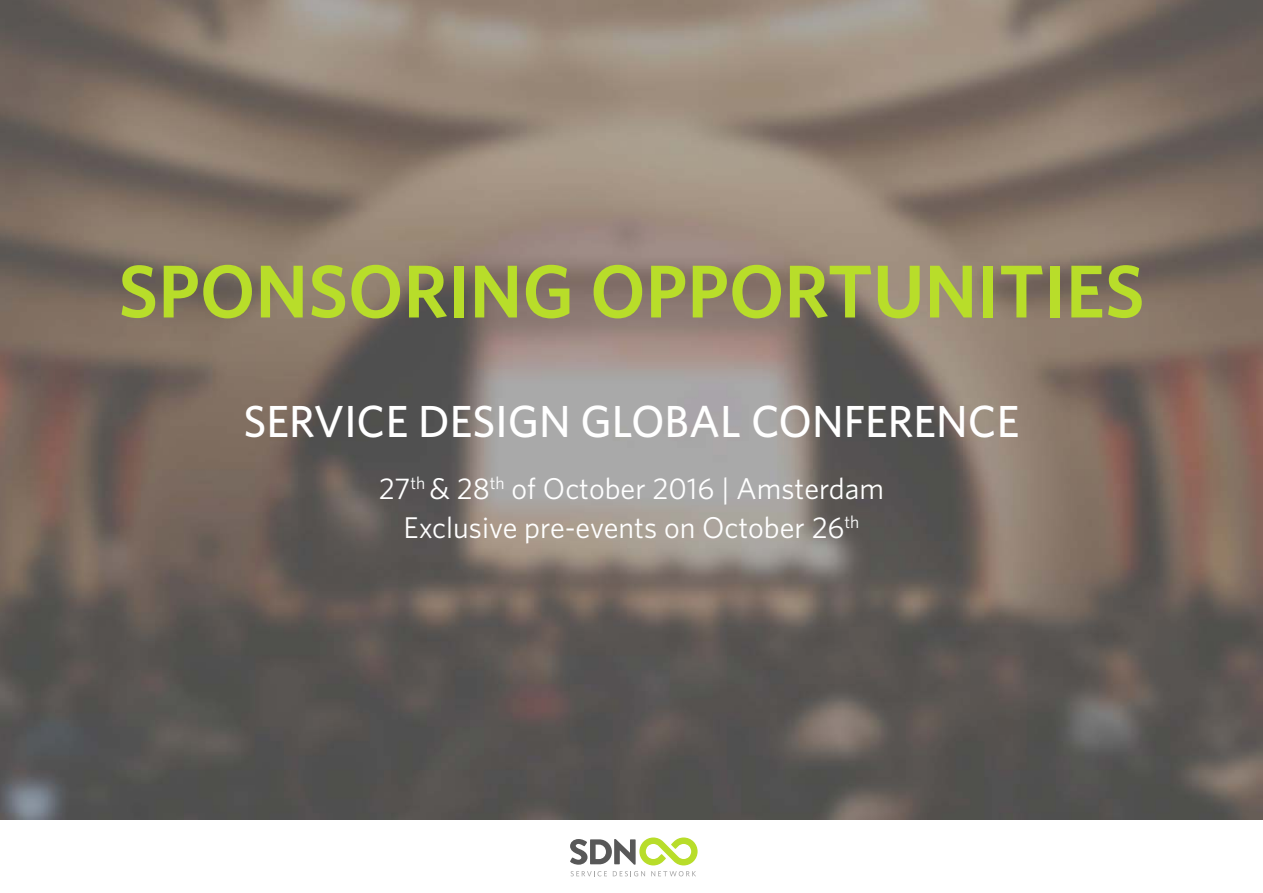
<style>
.page{position:relative;width:1263px;height:893px;background:#fff}
.page>*{position:absolute;margin:0;border:0;box-sizing:border-box;transform-origin:0 0}
.t1{font:600 75px "Whitney";color:#b8dd2a}
.t2{font:500 45px "Whitney";color:#fff}
.t3{font:30px/39px "Whitney";color:#fff;text-align:center}
</style>
<div class="page">
<svg style="left:570px;top:837px;width:127px;height:28px"></svg>
<svg style="left:571px;top:871px;width:36px;height:5px"></svg>
<svg style="left:613px;top:871px;width:32px;height:5px"></svg>
<svg style="left:651px;top:871px;width:45px;height:5px"></svg>
<img style="left:0;top:0;width:1263px;height:819px">
<h1 class="t1" style="left:118px;top:246px;width:1028px">SPONSORING OPPORTUNITIES</h1>
<h2 class="t2" style="left:244px;top:395px;width:777px">SERVICE DESIGN GLOBAL CONFERENCE</h2>
<p class="t3" style="left:379px;top:469px;width:507px">27<sup>th</sup> &amp; 28<sup>th</sup> of October 2016 | Amsterdam<br>Exclusive pre-events on October 26<sup>th</sup></p>
</div>
